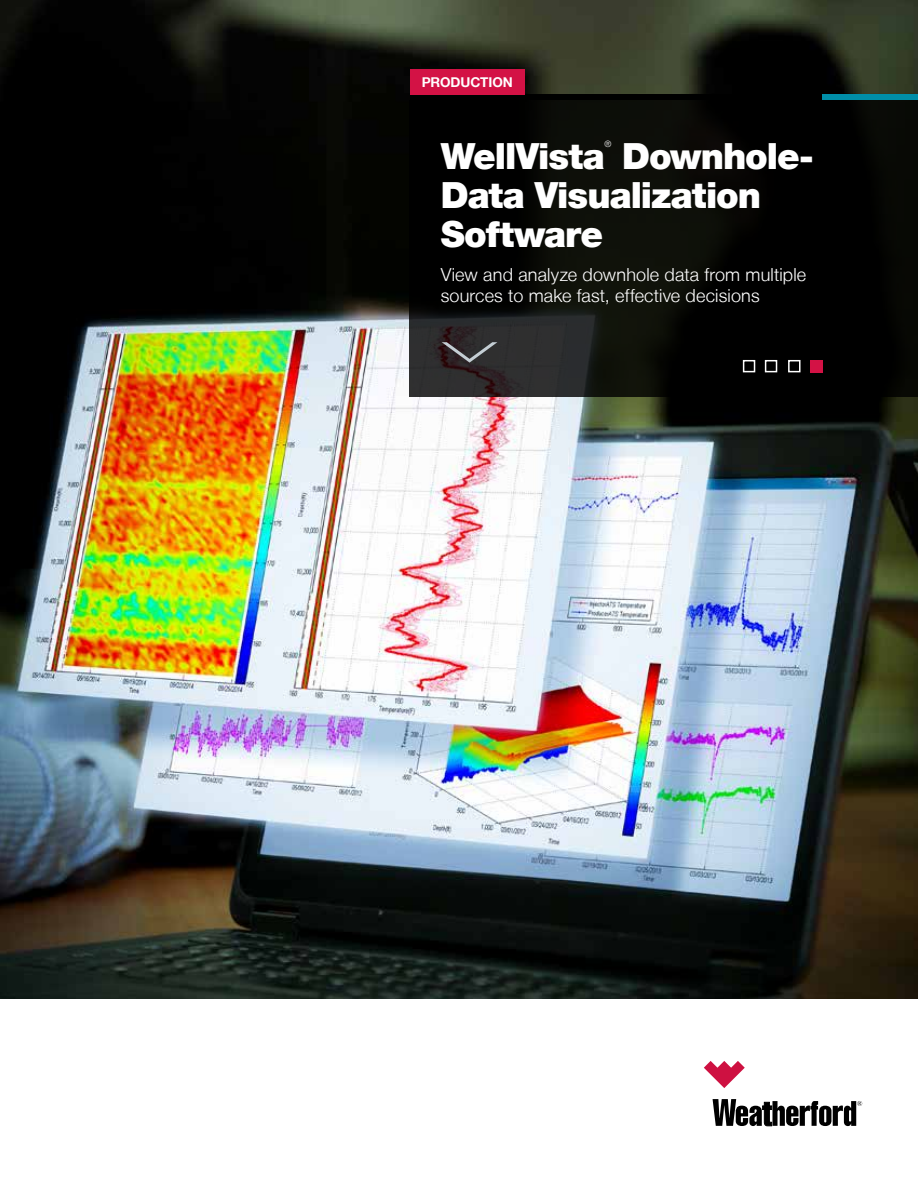
<style>
.page{position:relative;width:918px;height:1188px;background:#fff}
.page>*{position:absolute;margin:0;border:0;box-sizing:border-box;transform-origin:0 0}
.t1{font:900 36px/39px "Helvetica Neue LT";letter-spacing:-.025em;color:#fff}
.t2{font:300 18px/20.7px "Helvetica Neue LT";letter-spacing:.01em;color:#fff}
.t3{font:700 13.5px "Helvetica Neue LT";letter-spacing:-.01em;color:#fff}
.t4{font:300 8.7px "Helvetica Neue LT";color:#fff}
</style>
<div class="page">
<img style="left:0;top:0;width:918px;height:999px">
<svg style="left:410px;top:100px;width:508px;height:297px;fill:#040402"></svg>
<svg style="left:704px;top:1061px;width:41px;height:27px"></svg>
<svg style="left:713px;top:1099px;width:149px;height:27px"></svg>
<div style="left:410px;top:94px;width:417px;height:6px;background:#000"></div>
<div style="left:823px;top:94px;width:95px;height:6px;background:#008ea8"></div>
<div style="left:410px;top:69px;width:115px;height:25px;background:#d31245"></div>
<div style="left:765px;top:360px;width:12px;height:12px;border:2px solid #fff"></div>
<div style="left:788px;top:360px;width:13px;height:12px;border:2px solid #fff"></div>
<div style="left:743px;top:360px;width:12px;height:12px;border:2px solid #fff"></div>
<div style="left:811px;top:360px;width:12px;height:12px;background:#d31245"></div>
<svg style="left:442px;top:342px;width:55px;height:21px"></svg>
<p class="t3" style="left:422px;top:73px;width:92px">PRODUCTION</p>
<h1 class="t1" style="left:441px;top:136px;width:165px">WellVista</h1>
<p class="t4" style="left:604px;top:139px;width:8px">®</p>
<h1 class="t1" style="left:441px;top:136px;width:375px;text-indent:181px">Downhole-<br>Data Visualization<br>Software</h1>
<p class="t2" style="left:441px;top:264px;width:367px">View and analyze downhole data from multiple sources to make fast, effective decisions</p>
</div>
